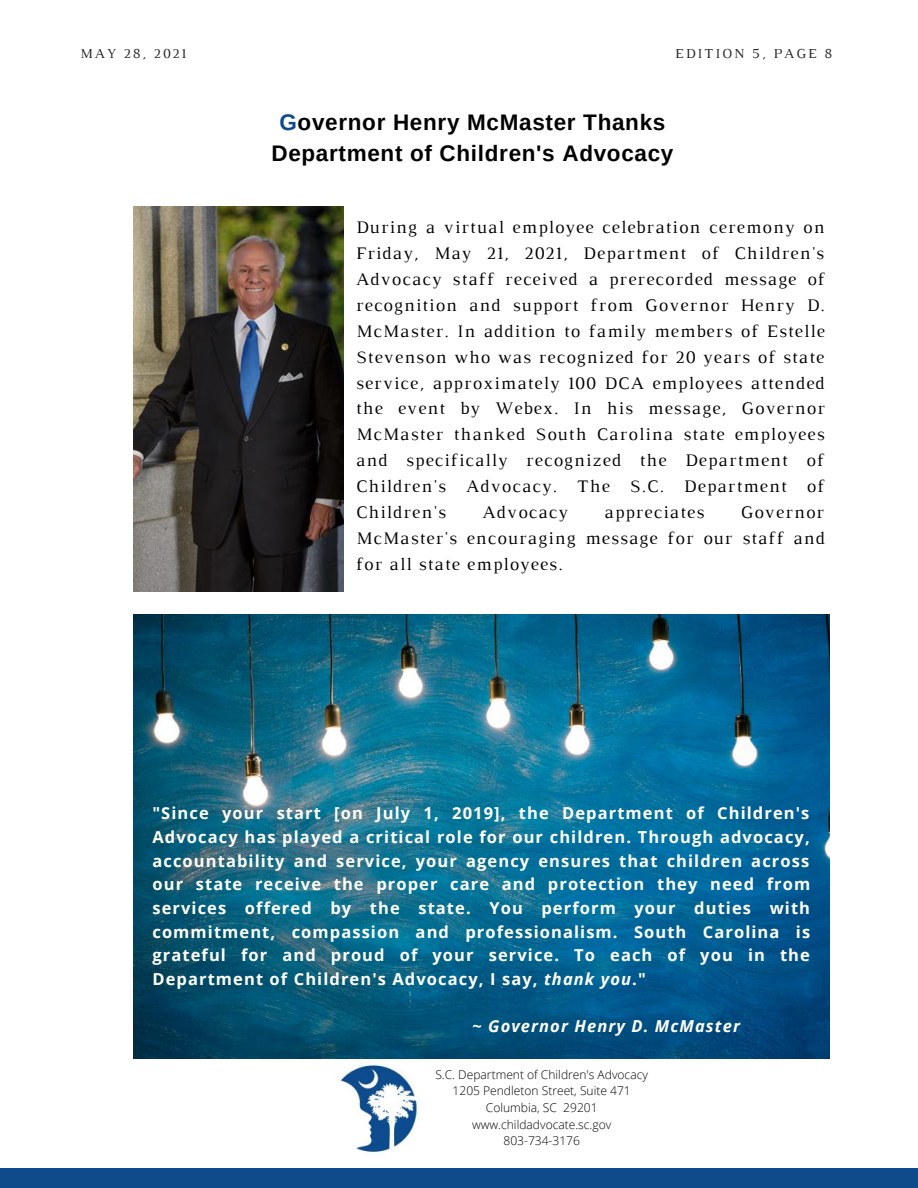
<style>
.page{position:relative;width:918px;height:1188px;background:#fff}
.page>*{position:absolute;margin:0;border:0;box-sizing:border-box;transform-origin:0 0}
.t1{font:700 22.5px/31.5px "Arimo";letter-spacing:.03em;color:#000;text-align:center}
.t2{font:18px/25.8px "Luthier";letter-spacing:.065em;color:#000;text-align:justify}
.t3{font:700 16.5px/23.7px "Open Sans";letter-spacing:.065em;color:#fffff9;text-align:justify}
.t4{font:italic 700 16.5px "Open Sans";letter-spacing:.065em;color:#fffff9}
.t5{font:13.95px "Luthier";letter-spacing:.14em;color:#222}
.t6{font:300 12px/16.6px "Open Sans";color:#000;text-align:center}
.s1{color:#0f4a8a}
.s2{font-style:italic}
.s3{font-style:normal}
</style>
<div class="page">
<div style="left:0;top:1168px;width:918px;height:20px;background:#0f4a8a"></div>
<img style="left:134px;top:207px;width:210px;height:384px">
<img style="left:340px;top:1060px;width:80px;height:94px">
<img style="left:134px;top:614px;width:696px;height:445px">
<p class="t5" style="left:80px;top:49px;width:107px">MAY 28, 2021</p>
<p class="t5" style="left:675px;top:49px;width:159px">EDITION 5, PAGE 8</p>
<p class="t1" style="left:271px;top:106px;width:404px"><span class="s1">G</span>overnor Henry McMaster Thanks<br>Department of Children's Advocacy</p>
<p class="t2" style="left:356px;top:216px;width:470px">During a virtual employee celebration ceremony on Friday, May 21, 2021, Department of Children's Advocacy staff received a prerecorded message of recognition and support from Governor Henry D.<br>McMaster. In addition to family members of Estelle Stevenson who was recognized for 20 years of state service, approximately 100 DCA employees attended the event by Webex. In his message, Governor McMaster thanked South Carolina state employees and specifically recognized the Department of Children's Advocacy. The S.C. Department of Children's</p>
<p class="t2" style="left:482px;top:501px;width:87px">Advocacy</p>
<p class="t2" style="left:605px;top:501px;width:101px">appreciates</p>
<p class="t2" style="left:356px;top:501px;width:470px;text-indent:385px">Governor McMaster's encouraging message for our staff and for all state employees.</p>
<p class="t3" style="left:152px;top:801px;width:659px">"Since your start [on July 1, 2019], the Department of Children's Advocacy has played a critical role for our children. Through advocacy, accountability and service, your agency ensures that children across our state receive the proper care and protection they need from services offered by the state. You perform your duties with commitment, compassion and professionalism. South Carolina is grateful for and proud of your service. To each of you in the Department of Children's Advocacy, I say, <span class="s2">thank you</span>."</p>
<p class="t4" style="left:472px;top:1014px;width:269px"><span class="s3">~</span> Governor Henry D. McMaster</p>
<p class="t6" style="left:435px;top:1066px;width:214px">S.C. Department of Children's Advocacy<br>1205 Pendleton Street, Suite 471<br>Columbia, SC 29201 www.childadvocate.sc.gov<br>803-734-3176</p>
</div>
